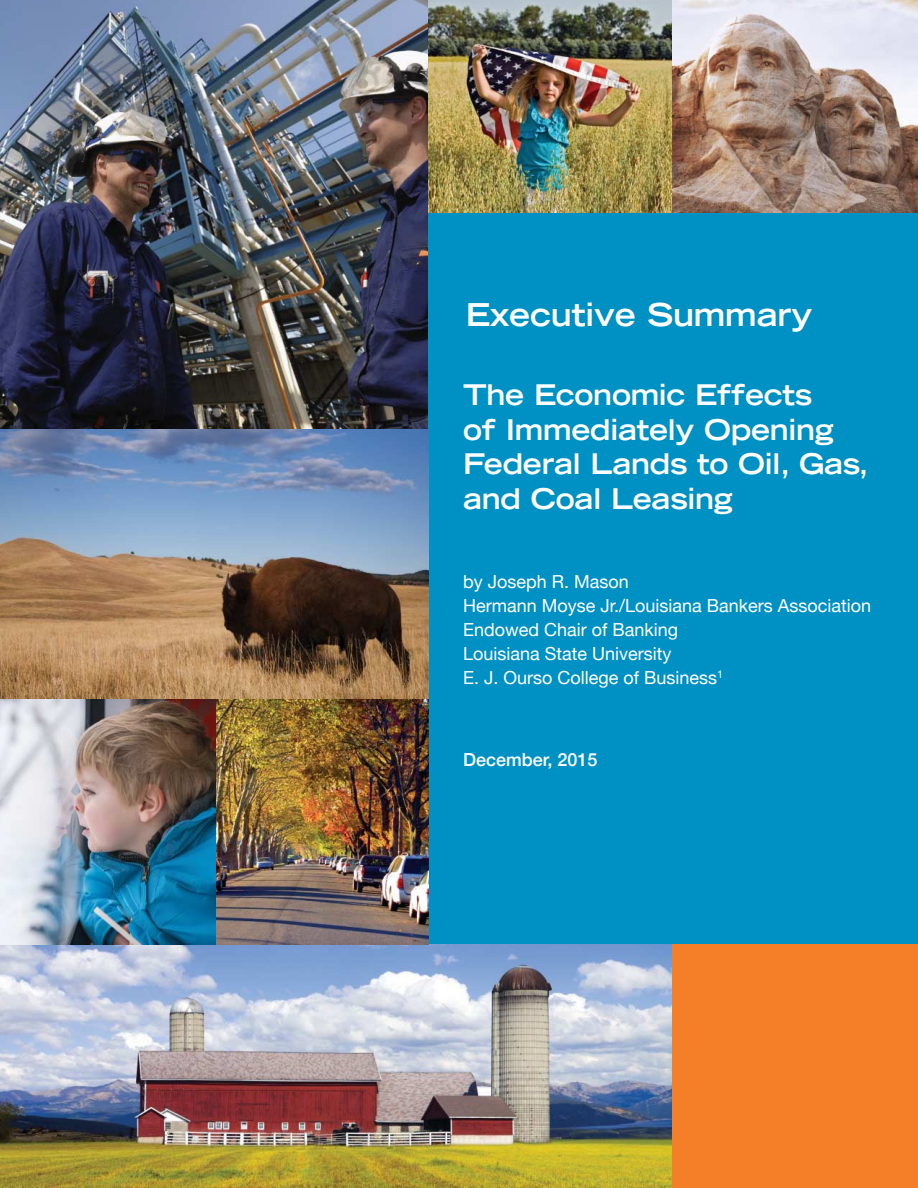
<style>
.page{position:relative;width:918px;height:1188px;background:#fff}
.page>*{position:absolute;margin:0;border:0;box-sizing:border-box;transform-origin:0 0}
.t1{font:700 expanded 31.5px "Trade Gothic LT";letter-spacing:-.005em;color:#fff}
.t2{font:700 expanded 28.5px/34.5px "Trade Gothic LT";letter-spacing:-.01em;color:#fff}
.t3{font:18px/24px "Helvetica Neue";color:#fff}
.t4{font:500 18px "Helvetica Neue";color:#fff}
</style>
<div class="page">
<img style="left:0;top:0;width:429px;height:429px">
<img style="left:429px;top:0;width:243px;height:213px">
<svg style="left:672px;top:0;width:246px;height:213px;background:#b09c93"></svg>
<div style="left:429px;top:213px;width:489px;height:731px;background:#0091c4"></div>
<img style="left:0;top:429px;width:429px;height:515px">
<img style="left:0;top:944px;width:672px;height:244px">
<div style="left:672px;top:944px;width:246px;height:244px;background:#f57f28"></div>
<img style="left:0;top:699px;width:215px;height:245px">
<h1 class="t1" style="left:466px;top:303px;width:348px">Executive Summary</h1>
<h2 class="t2" style="left:463px;top:380px;width:407px">The Economic Effects<br>of Immediately Opening<br>Federal Lands to Oil, Gas, and Coal Leasing</h2>
<p class="t3" style="left:463px;top:569px;width:410px">by Joseph R. Mason<br>Hermann Moyse Jr./Louisiana Bankers Association<br>Endowed Chair of Banking<br>Louisiana State University<br>E. J. Ourso College of Business<sup>1</sup></p>
<p class="t4" style="left:463px;top:748px;width:136px">December, 2015</p>
</div>
